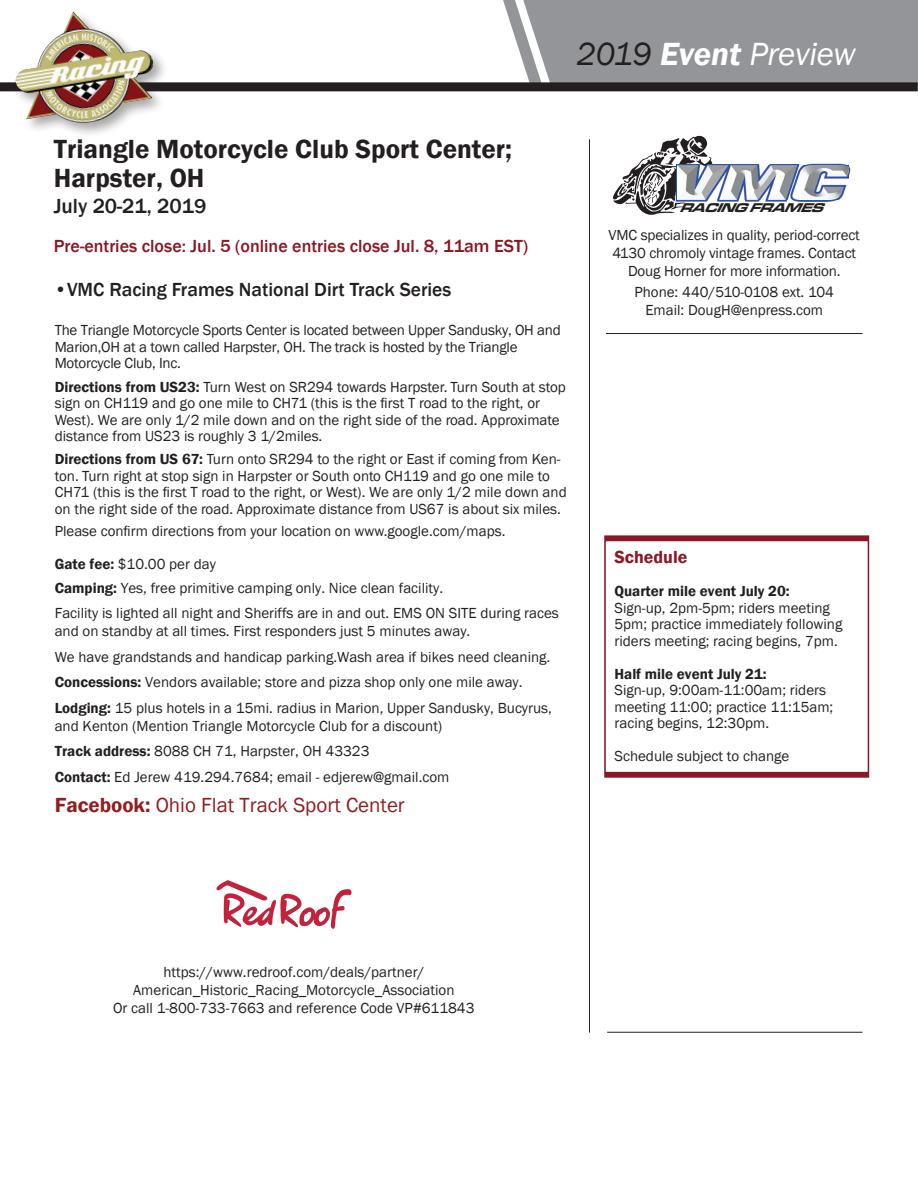
<style>
.page{position:relative;width:918px;height:1188px;background:#fff}
.page>*{position:absolute;margin:0;border:0;box-sizing:border-box;transform-origin:0 0}
.t1{font:italic 33px "Franklin Gothic";letter-spacing:-.01em;color:#fff}
.t2{font:27px/29.4px "Franklin Gothic Demi";color:#231f20}
.t3{font:21px "Franklin Gothic";color:#901e1f}
.t4{font:500 21px "Franklin Gothic";color:#231f20}
.t5{font:500 19.5px "Franklin Gothic";color:#231f20}
.t6{font:500 18px "Franklin Gothic";color:#8a1723}
.t7{font:600 18px "Franklin Gothic";color:#8a1723}
.t8{font:15px/16.5px "Franklin Gothic";color:#231f20}
.t9{font:15px/25.5px "Franklin Gothic";color:#231f20}
.t10{font:italic 13.2px "Microgramma D Bold Exte";color:#231f20}
.s1{color:#231f20}
.s2{font-weight:600}
.s3{font-family:"Franklin Gothic";font-weight:600}
.s4{font-style:inherit}
.s5{font-family:"Franklin Gothic Demi"}
</style>
<div class="page">
<hr style="left:589px;top:139px;width:1px;height:894px;background:#231f20">
<div style="left:604px;top:537px;width:266px;height:239px;border:3px solid #8a1723"></div>
<hr style="left:606px;top:333px;width:256px;height:1px;background:#231f20">
<div style="left:503px;top:0;width:415px;height:82px;background:#939598"></div>
<div style="left:0;top:82px;width:918px;height:9px;background:#231f20"></div>
<div style="left:12px;top:9px;width:156px;height:129px;background:#231f20;opacity:.4"></div>
<img style="left:62px;top:12px;width:11px;height:22px">
<hr style="left:607px;top:1032px;width:255px;height:1px;background:#231f20">
<img style="left:216px;top:880px;width:136px;height:49px">
<svg style="left:613px;top:135px;width:238px;height:80px"></svg>
<p class="t1" style="left:576px;top:33px;width:281px"><span class="s1">201</span><span class="s1">9</span> <span class="s2">Event</span> Preview</p>
<p class="t2" style="left:54px;top:135px;width:460px">Triangle Motorcycle Club Sport Center;<br><span class="s3">Harpster, OH</span></p>
<p class="t4" style="left:54px;top:193px;width:154px">July 2<span class="s4">0</span>-2<span class="s4">1</span>, 201<span class="s4">9</span></p>
<p class="t6" style="left:54px;top:235px;width:476px">Pre-entries close: Jul. <span class="s4">5</span> (online entries close Jul. <span class="s4">8</span>, 11am EST)</p>
<p class="t5" style="left:54px;top:278px;width:399px">•VMC Racing Frames National Dirt Track Series</p>
<p class="t8" style="left:55px;top:322px;width:508px">The Tria<span class="s4">n</span>gle M<span class="s4">otorcycle</span> Sports Center is located between Upper Sandusky, OH and<br>Marion,OH at a town called Harpster, OH. The track is hosted by the Triangle<br>Motorcycle Club<span class="s4">, Inc.</span></p>
<p class="t8" style="left:55px;top:379px;width:513px"><span class="s2">Directions from US23:</span> Turn West on SR294 towards Harpster. Turn South at stop sign on CH119 and go one mile to CH71 (this is the first T road to the right, or West). We are only 1/2 mile down and on the right side of the road. Approximate distance from US23 is roughly 3 1/2miles.</p>
<p class="t8" style="left:55px;top:451px;width:514px"><span class="s2">Directions from US 67:</span> Turn onto SR294 to the right or East if coming from Ken&shy;ton. Turn right at stop sign in Harpster or South onto CH119 and go one mile to CH71 (this is the first T road to the right, or West). We are only 1/2 mile down and on the right side of the road. Approximate distance from US67 is about six miles.</p>
<p class="t8" style="left:55px;top:523px;width:452px">Please confirm directions from your location on www.google.com/maps.</p>
<p class="t8" style="left:55px;top:553px;width:390px;line-height:23.2px"><span class="s2">Gate fee:</span> $10.00 per day<br><span class="s2">Camping:</span> Yes, free primitive camping only. Nice clean facility.</p>
<p class="t9" style="left:55px;top:604px;width:506px;line-height:18px">Facility is lighted all night and Sheriffs are in and out. EMS ON SITE during races and on standby at all times. First responders just 5 minutes away.</p>
<p class="t9" style="left:55px;top:644px;width:499px">We have grandstands and handicap parking.Wash area if bikes need cleaning.<br><span class="s5">Concessions:</span> Vendors available; store and pizza shop only one mile away.<br><span class="s5">Lodging:</span> 15 plus hotels in a 15mi. radius in Marion, Upper Sandusky, Bucyrus,</p>
<p class="t9" style="left:55px;top:713px;width:396px">and Kenton (Mention Triangle Motorcycle Club for a discount)<br><span class="s5">Track address:</span> 8088 CH 71, Harpster, OH 43323<br><span class="s5">Contact:</span> Ed Jerew 419.294.7684; email - edjerew@gmail.com</p>
<p class="t3" style="left:55px;top:792px;width:352px"><span class="s5">Facebook:</span> Ohio Flat Track Sport Center</p>
<p class="t10" style="left:679px;top:199px;width:153px">RACINGFRAMES</p>
<p class="t8" style="left:609px;top:227px;width:253px;line-height:18px;text-align:center">VMC specializes in quality, period-correct<br>4130 chromoly vintage frames. Contact<br>Doug Horner for more information.</p>
<p class="t8" style="left:634px;top:284px;width:201px">Phone: 440/510-0108 ext. 104</p>
<p class="t8" style="left:645px;top:302px;width:179px">Email: DougH@enpress.com</p>
<p class="t7" style="left:615px;top:546px;width:74px">Schedule</p>
<p class="t8" style="left:615px;top:583px;width:229px"><span class="s5">Quarter mile</span> <span class="s2">event July 2</span><span class="s5">0</span><span class="s2">:<br></span>Sign-up, <span class="s4">2pm</span>-<span class="s4">5pm</span>; riders meeting <span class="s4">5pm</span>; practice <span class="s4">immediately following riders meeting</span>; racing begins, <span class="s4">7</span>pm.</p>
<p class="t9" style="left:615px;top:666px;width:220px;line-height:16.5px"><span class="s5">Half mile event July 21:<br></span>Sign-up, 9:00am-11:00am; riders meeting 11:00; practice 11:15am; racing begins, 12:30pm.</p>
<p class="t9" style="left:615px;top:744px;width:176px">Schedule subject to change</p>
<p class="t9" style="left:113px;top:964px;width:363px;line-height:18px;text-align:center">https://www.redroof.com/deals/partner/<br>American_Historic_Racing_Motorcycle_Association<br>Or call 1-800-733-7663 and reference Code VP#611843</p>
</div>
